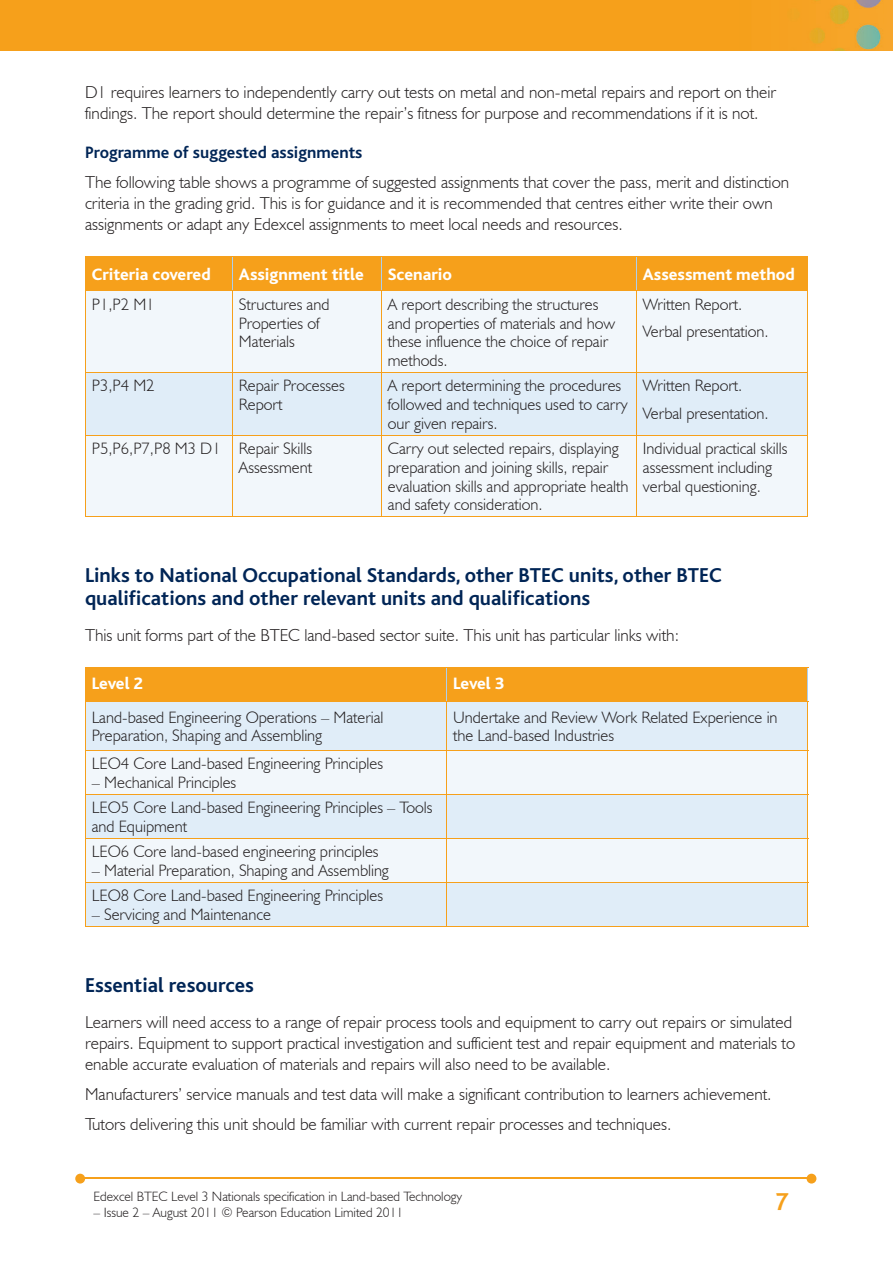
<style>
.page{position:relative;width:893px;height:1263px;background:#fff}
.page>*{position:absolute;margin:0;border:0;box-sizing:border-box;transform-origin:0 0}
.t1{font:700 25.5px "Bliss";color:#f6a01b}
.t2{font:700 21px/22.5px "Bliss";color:#002556}
.t3{font:300 17.25px/21px "Humanist 521 BT";color:#231f20}
.t4{font:800 17.25px "Bliss";color:#fff}
.t5{font:700 17.25px "Bliss";color:#002556}
.t6{font:300 16.5px/18.8px "Humanist 521 BT";color:#231f20}
.t7{font:300 13.5px "Humanist 521 BT";color:#231f20}
</style>
<div class="page">
<img style="left:0;top:0;width:893px;height:51px">
<hr style="left:82px;top:1178px;width:728px;height:1px;background:#f6a01b">
<svg style="left:807px;top:1174px;width:9px;height:9px"></svg>
<svg style="left:75px;top:1174px;width:10px;height:9px"></svg>
<div style="left:86px;top:257px;width:721px;height:34px;background:#f6a01b"></div>
<div style="left:86px;top:292px;width:721px;height:224px;background:#f2f7fb"></div>
<div style="left:86px;top:373px;width:721px;height:62px;background:#e0edf8"></div>
<hr style="left:232px;top:257px;width:1px;height:34px;background:#accfed">
<hr style="left:381px;top:257px;width:1px;height:34px;background:#accfed">
<hr style="left:636px;top:257px;width:1px;height:34px;background:#accfed">
<hr style="left:85px;top:257px;width:1px;height:34px;background:#f6a01b">
<hr style="left:807px;top:257px;width:1px;height:34px;background:#f6a01b">
<hr style="left:85px;top:256px;width:148px;height:1px;background:#f6a01b">
<hr style="left:233px;top:256px;width:148px;height:1px;background:#f6a01b">
<hr style="left:381px;top:256px;width:255px;height:1px;background:#f6a01b">
<hr style="left:636px;top:256px;width:172px;height:1px;background:#f6a01b">
<hr style="left:232px;top:291px;width:1px;height:81px;background:#f6a01b">
<hr style="left:381px;top:291px;width:1px;height:81px;background:#f6a01b">
<hr style="left:636px;top:291px;width:1px;height:81px;background:#f6a01b">
<hr style="left:85px;top:291px;width:1px;height:81px;background:#f6a01b">
<hr style="left:807px;top:291px;width:1px;height:81px;background:#f6a01b">
<hr style="left:85px;top:291px;width:148px;height:1px;background:#f6a01b">
<hr style="left:233px;top:291px;width:148px;height:1px;background:#f6a01b">
<hr style="left:381px;top:291px;width:255px;height:1px;background:#f6a01b">
<hr style="left:636px;top:291px;width:172px;height:1px;background:#f6a01b">
<hr style="left:232px;top:373px;width:1px;height:62px;background:#f6a01b">
<hr style="left:381px;top:373px;width:1px;height:62px;background:#f6a01b">
<hr style="left:636px;top:373px;width:1px;height:62px;background:#f6a01b">
<hr style="left:85px;top:373px;width:1px;height:62px;background:#f6a01b">
<hr style="left:807px;top:373px;width:1px;height:62px;background:#f6a01b">
<hr style="left:85px;top:372px;width:148px;height:1px;background:#f6a01b">
<hr style="left:233px;top:372px;width:148px;height:1px;background:#f6a01b">
<hr style="left:381px;top:372px;width:255px;height:1px;background:#f6a01b">
<hr style="left:636px;top:372px;width:172px;height:1px;background:#f6a01b">
<hr style="left:232px;top:436px;width:1px;height:80px;background:#f6a01b">
<hr style="left:381px;top:436px;width:1px;height:80px;background:#f6a01b">
<hr style="left:636px;top:436px;width:1px;height:80px;background:#f6a01b">
<hr style="left:85px;top:516px;width:148px;height:1px;background:#f6a01b">
<hr style="left:233px;top:516px;width:148px;height:1px;background:#f6a01b">
<hr style="left:381px;top:516px;width:255px;height:1px;background:#f6a01b">
<hr style="left:636px;top:516px;width:172px;height:1px;background:#f6a01b">
<hr style="left:85px;top:436px;width:1px;height:80px;background:#f6a01b">
<hr style="left:807px;top:436px;width:1px;height:80px;background:#f6a01b">
<hr style="left:85px;top:435px;width:148px;height:1px;background:#f6a01b">
<hr style="left:233px;top:435px;width:148px;height:1px;background:#f6a01b">
<hr style="left:381px;top:435px;width:255px;height:1px;background:#f6a01b">
<hr style="left:636px;top:435px;width:172px;height:1px;background:#f6a01b">
<div style="left:86px;top:668px;width:721px;height:33px;background:#f6a01b"></div>
<div style="left:86px;top:702px;width:721px;height:224px;background:#e0edf8"></div>
<svg style="left:86px;top:751px;width:721px;height:131px;fill:#f2f7fb"></svg>
<hr style="left:446px;top:667px;width:1px;height:34px;background:#accfed">
<hr style="left:807px;top:667px;width:1px;height:34px;background:#accfed">
<hr style="left:85px;top:667px;width:1px;height:34px;background:#f6a01b">
<hr style="left:85px;top:667px;width:362px;height:1px;background:#f6a01b">
<hr style="left:447px;top:667px;width:361px;height:1px;background:#f6a01b">
<hr style="left:85px;top:702px;width:1px;height:48px;background:#f6a01b">
<hr style="left:85px;top:701px;width:362px;height:1px;background:#f6a01b">
<hr style="left:446px;top:702px;width:1px;height:48px;background:#f6a01b">
<hr style="left:447px;top:701px;width:361px;height:1px;background:#f6a01b">
<hr style="left:807px;top:702px;width:1px;height:48px;background:#f6a01b">
<hr style="left:85px;top:750px;width:1px;height:44px;background:#f6a01b">
<hr style="left:85px;top:750px;width:362px;height:1px;background:#f6a01b">
<hr style="left:446px;top:750px;width:1px;height:44px;background:#f6a01b">
<hr style="left:447px;top:750px;width:361px;height:1px;background:#f6a01b">
<hr style="left:807px;top:750px;width:1px;height:44px;background:#f6a01b">
<hr style="left:85px;top:794px;width:1px;height:44px;background:#f6a01b">
<hr style="left:85px;top:794px;width:362px;height:1px;background:#f6a01b">
<hr style="left:446px;top:794px;width:1px;height:44px;background:#f6a01b">
<hr style="left:447px;top:794px;width:361px;height:1px;background:#f6a01b">
<hr style="left:807px;top:794px;width:1px;height:44px;background:#f6a01b">
<hr style="left:85px;top:838px;width:1px;height:44px;background:#f6a01b">
<hr style="left:85px;top:838px;width:362px;height:1px;background:#f6a01b">
<hr style="left:446px;top:838px;width:1px;height:44px;background:#f6a01b">
<hr style="left:447px;top:838px;width:361px;height:1px;background:#f6a01b">
<hr style="left:807px;top:838px;width:1px;height:44px;background:#f6a01b">
<hr style="left:85px;top:926px;width:362px;height:1px;background:#f6a01b">
<hr style="left:85px;top:882px;width:1px;height:44px;background:#f6a01b">
<hr style="left:85px;top:882px;width:362px;height:1px;background:#f6a01b">
<hr style="left:447px;top:926px;width:361px;height:1px;background:#f6a01b">
<hr style="left:446px;top:882px;width:1px;height:44px;background:#f6a01b">
<hr style="left:447px;top:882px;width:361px;height:1px;background:#f6a01b">
<hr style="left:807px;top:882px;width:1px;height:44px;background:#f6a01b">
<p class="t3" style="left:85px;top:81px;width:693px">D1 requires learners to independently carry out tests on metal and non-metal repairs and report on their findings. The report should determine the repair’s fitness for purpose and recommendations if it is not.</p>
<p class="t5" style="left:85px;top:144px;width:279px">Programme of suggested assignments</p>
<p class="t3" style="left:85px;top:171px;width:706px">The following table shows a programme of suggested assignments that cover the pass, merit and distinction criteria in the grading grid. This is for guidance and it is recommended that centres either write their own assignments or adapt any Edexcel assignments to meet local needs and resources.</p>
<p class="t4" style="left:92px;top:266px;width:120px">Criteria covered</p>
<p class="t4" style="left:239px;top:266px;width:126px">Assignment title</p>
<p class="t4" style="left:388px;top:266px;width:66px">Scenario</p>
<p class="t4" style="left:643px;top:266px;width:153px">Assessment method</p>
<p class="t6" style="left:92px;top:295px;width:64px">P1,P2 M1</p>
<p class="t6" style="left:239px;top:295px;width:92px">Structures and<br>Properties of<br>Materials</p>
<p class="t6" style="left:388px;top:295px;width:229px">A report describing the structures and properties of materials and how these influence the choice of repair methods.</p>
<p class="t6" style="left:643px;top:290px;width:127px;line-height:27.3px">Written Report.<br>Verbal presentation.</p>
<p class="t6" style="left:92px;top:376px;width:64px">P3,P4 M2</p>
<p class="t6" style="left:239px;top:376px;width:107px">Repair Processes<br>Report</p>
<p class="t6" style="left:388px;top:376px;width:241px">A report determining the procedures followed and techniques used to carry our given repairs.</p>
<p class="t6" style="left:643px;top:372px;width:127px;line-height:27.3px">Written Report.<br>Verbal presentation.</p>
<p class="t6" style="left:92px;top:439px;width:222px;text-align:right">P5,P6,P7,P8 M3 D1 Repair Skills<br>Assessment</p>
<p class="t6" style="left:388px;top:439px;width:242px">Carry out selected repairs, displaying preparation and joining skills, repair evaluation skills and appropriate health and safety consideration.</p>
<p class="t6" style="left:643px;top:439px;width:146px">Individual practical skills assessment including verbal questioning.</p>
<p class="t2" style="left:85px;top:565px;width:638px">Links to National Occupational Standards, other BTEC units, other BTEC qualifications and other relevant units and qualifications</p>
<p class="t3" style="left:85px;top:624px;width:595px">This unit forms part of the BTEC land-based sector suite. This unit has particular links with:</p>
<p class="t4" style="left:92px;top:674px;width:53px">Level 2</p>
<p class="t4" style="left:453px;top:674px;width:53px">Level 3</p>
<p class="t6" style="left:92px;top:707px;width:293px">Land-based Engineering Operations – Material<br>Preparation, Shaping and Assembling</p>
<p class="t6" style="left:453px;top:707px;width:326px">Undertake and Review Work Related Experience in the Land-based Industries</p>
<p class="t6" style="left:92px;top:754px;width:293px">LEO4 Core Land-based Engineering Principles</p>
<p class="t6" style="left:92px;top:769px;width:342px;line-height:25.3px">– Mechanical Principles<br>LEO5 Core Land-based Engineering Principles – Tools</p>
<p class="t6" style="left:92px;top:813px;width:288px;line-height:25.3px">and Equipment<br>LEO6 Core land-based engineering principles</p>
<p class="t6" style="left:92px;top:857px;width:299px;line-height:25.3px">– Material Preparation, Shaping and Assembling<br>LEO8 Core Land-based Engineering Principles</p>
<p class="t6" style="left:92px;top:904px;width:181px">– Servicing and Maintenance</p>
<p class="t2" style="left:85px;top:974px;width:170px">Essential resources</p>
<p class="t3" style="left:85px;top:1011px;width:712px">Learners will need access to a range of repair process tools and equipment to carry out repairs or simulated repairs. Equipment to support practical investigation and sufficient test and repair equipment and materials to enable accurate evaluation of materials and repairs will also need to be available.</p>
<p class="t3" style="left:85px;top:1078px;width:688px;line-height:30px">Manufacturers’ service manuals and test data will make a significant contribution to learners achievement.<br>Tutors delivering this unit should be familiar with current repair processes and techniques.</p>
<p class="t7" style="left:94px;top:1188px;width:370px">Edexcel BTEC Level 3 Nationals specification in Land-based Technology</p>
<p class="t7" style="left:94px;top:1204px;width:311px">– Issue 2 – August 2011 © Pearson Education Limited 2011</p>
<h1 class="t1" style="left:775px;top:1188px;width:15px">7</h1>
</div>
